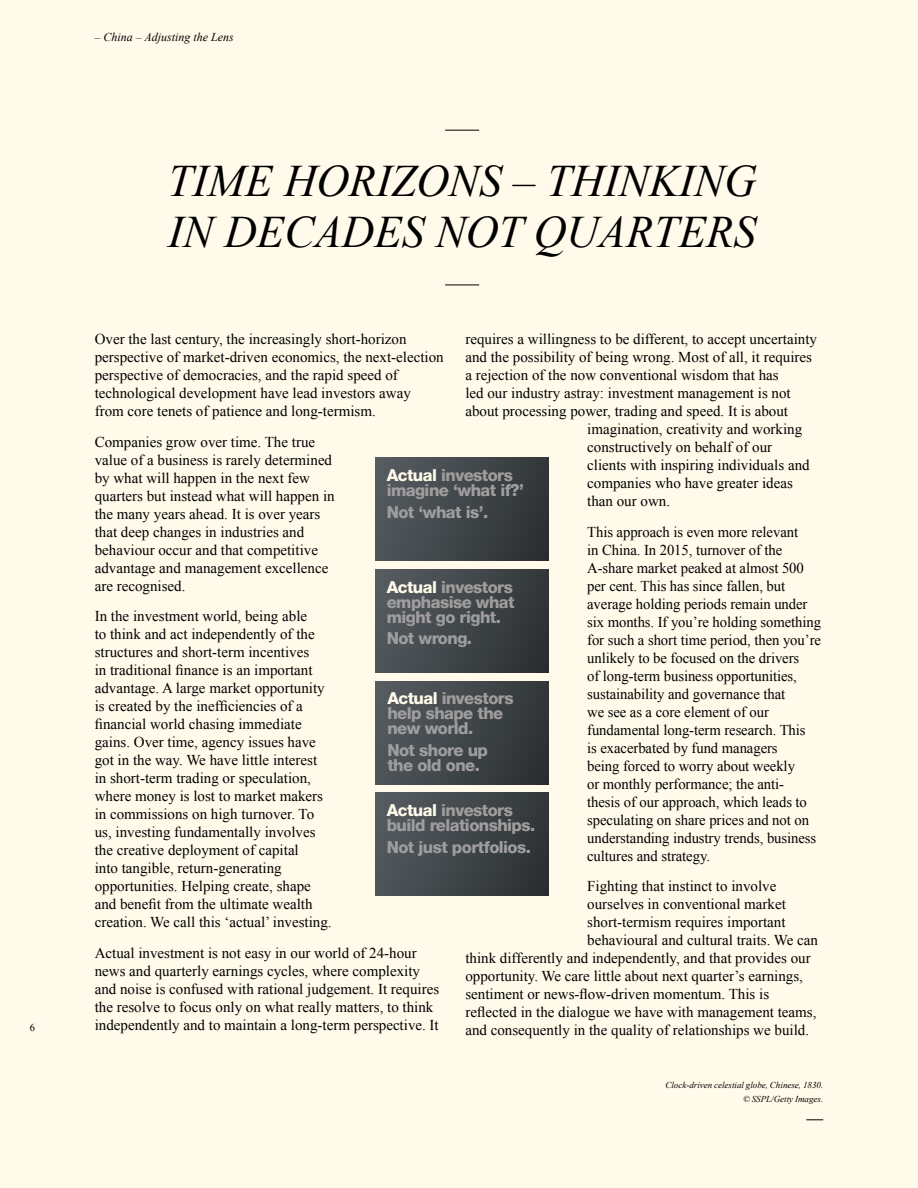
<style>
.page{position:relative;width:918px;height:1188px;background:#fffaea}
.page>*{position:absolute;margin:0;border:0;box-sizing:border-box;transform-origin:0 0}
.t1{font:italic 45px/51px "Times New Roman";color:#000}
.t2{font:800 16.5px/15px "Helvetica Neue LT";letter-spacing:-.03em;color:#9f9d9e}
.t3{font:15px/18px "Times New Roman";color:#000}
.t4{font:italic 12px "Times New Roman";color:#000}
.t5{font:10.5px "Times New Roman";color:#000}
.t6{font:italic 9px/14.7px "Times New Roman";color:#000;text-align:right}
.s1{color:#fffaea}
</style>
<div class="page">
<hr style="left:445px;top:130px;width:34px;height:1px;background:#000">
<hr style="left:445px;top:285px;width:34px;height:1px;background:#000">
<div style="left:375px;top:793px;width:173px;height:103px;background:linear-gradient(to right,#53595d,#2e3235)"></div>
<div style="left:375px;top:458px;width:173px;height:103px;background:linear-gradient(to right,#53595d,#2e3235)"></div>
<div style="left:375px;top:569px;width:173px;height:104px;background:linear-gradient(to right,#53595d,#2e3235)"></div>
<div style="left:375px;top:681px;width:173px;height:103px;background:linear-gradient(to right,#535a5d,#2e3235)"></div>
<svg style="left:806px;top:1119px;width:17px;height:1px"></svg>
<p class="t5" style="left:30px;top:1020px;width:7px">6</p>
<p class="t4" style="left:94px;top:29px;width:141px">– China – Adjusting the Lens</p>
<h1 class="t1" style="left:168px;top:154px;width:590px">TIME HORIZONS – THINKING<br>IN DECADES NOT QUARTERS</h1>
<p class="t3" style="left:465px;top:330px;width:353px">requires a willingness to be different, to accept uncertainty</p>
<p class="t3" style="left:465px;top:348px;width:348px">and the possibility of being wrong. Most of all, it requires</p>
<p class="t3" style="left:465px;top:366px;width:315px">a rejection of the now conventional wisdom that has</p>
<p class="t3" style="left:465px;top:384px;width:327px">led our industry astray: investment management is not</p>
<p class="t3" style="left:465px;top:402px;width:324px">about processing power, trading and speed. It is about</p>
<p class="t3" style="left:587px;top:420px;width:216px">imagination, creativity and working</p>
<p class="t3" style="left:587px;top:438px;width:186px">constructively on behalf of our</p>
<p class="t3" style="left:587px;top:456px;width:224px">clients with inspiring individuals and</p>
<p class="t3" style="left:587px;top:474px;width:207px">companies who have greater ideas</p>
<p class="t3" style="left:587px;top:492px;width:84px">than our own.</p>
<p class="t3" style="left:587px;top:522px;width:236px">This approach is even more relevant<br>in China. In 2015, turnover of the A-share market peaked at almost 500 per cent. This has since fallen, but average holding periods remain under six months. If you’re holding something for such a short time period, then you’re unlikely to be focused on the drivers<br>of long-term business opportunities, sustainability and governance that<br>we see as a core element of our fundamental long-term research. This<br>is exacerbated by fund managers<br>being forced to worry about weekly<br>or monthly performance; the anti-<br>thesis of our approach, which leads to speculating on share prices and not on understanding industry trends, business cultures and strategy.</p>
<p class="t3" style="left:587px;top:877px;width:191px">Fighting that instinct to involve</p>
<p class="t3" style="left:587px;top:895px;width:200px">ourselves in conventional market</p>
<p class="t3" style="left:587px;top:913px;width:200px">short-termism requires important</p>
<p class="t3" style="left:587px;top:931px;width:232px">behavioural and cultural traits. We can</p>
<p class="t3" style="left:465px;top:949px;width:347px">think differently and independently, and that provides our</p>
<p class="t3" style="left:465px;top:967px;width:339px">opportunity. We care little about next quarter’s earnings,</p>
<p class="t3" style="left:465px;top:985px;width:305px">sentiment or news-flow-driven momentum. This is</p>
<p class="t3" style="left:465px;top:1003px;width:353px">reflected in the dialogue we have with management teams,</p>
<p class="t3" style="left:465px;top:1021px;width:345px">and consequently in the quality of relationships we build.</p>
<p class="t3" style="left:95px;top:330px;width:351px">Over the last century, the increasingly short-horizon perspective of market-driven economics, the next-election perspective of democracies, and the rapid speed of technological development have lead investors away from core tenets of patience and long-termism.</p>
<p class="t3" style="left:95px;top:432px;width:241px">Companies grow over time. The true value of a business is rarely determined by what will happen in the next few quarters but instead what will happen in the many years ahead. It is over years that deep changes in industries and behaviour occur and that competitive advantage and management excellence are recognised.</p>
<p class="t3" style="left:95px;top:607px;width:238px">In the investment world, being able<br>to think and act independently of the structures and short-term incentives<br>in traditional finance is an important advantage. A large market opportunity is created by the inefficiencies of a financial world chasing immediate gains. Over time, agency issues have got in the way. We have little interest in short-term trading or speculation, where money is lost to market makers in commissions on high turnover. To us, investing fundamentally involves the creative deployment of capital<br>into tangible, return-generating opportunities. Helping create, shape and benefit from the ultimate wealth creation. We call this ‘actual’ investing.</p>
<p class="t3" style="left:95px;top:944px;width:346px">Actual investment is not easy in our world of 24-hour news and quarterly earnings cycles, where complexity and noise is confused with rational judgement. It requires the resolve to focus only on what really matters, to think independently and to maintain a long-term perspective. It</p>
<p class="t2" style="left:387px;top:468px;width:139px"><span class="s1">Actual</span> investors imagine ‘what if?’</p>
<p class="t2" style="left:387px;top:504px;width:103px">Not ‘what is’.</p>
<p class="t2" style="left:387px;top:579px;width:129px;text-align:justify"><span class="s1">Actual</span> investors emphasise what might go right.</p>
<p class="t2" style="left:387px;top:631px;width:87px">Not wrong.</p>
<p class="t2" style="left:387px;top:691px;width:128px"><span class="s1">Actual</span> investors help shape the new world.</p>
<p class="t2" style="left:387px;top:743px;width:102px">Not shore up the old one.</p>
<p class="t2" style="left:387px;top:802px;width:150px"><span class="s1">Actual</span> investors build relationships.</p>
<p class="t2" style="left:387px;top:839px;width:146px">Not just portfolios.</p>
<p class="t6" style="left:665px;top:1077px;width:159px">Clock-driven celestial globe, Chinese, 1830. © SSPL/Getty Images.</p>
</div>
